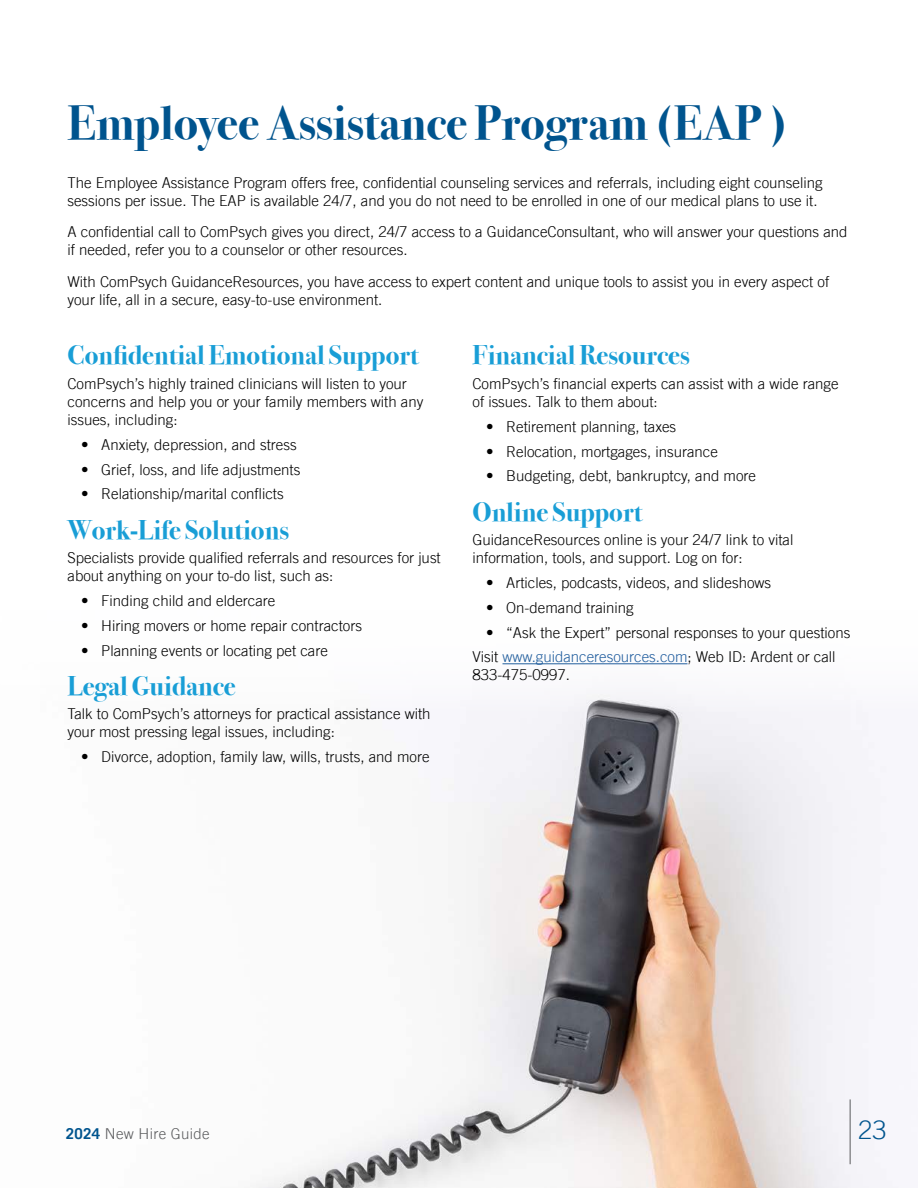
<style>
.page{position:relative;width:918px;height:1188px;background:#fff}
.page>*{position:absolute;margin:0;border:0;box-sizing:border-box;transform-origin:0 0}
.t1{font:700 48px "Bodoni Svty Two ITCTT";color:#00548e}
.t2{font:700 27px "Bodoni Svty Two ITCTT";color:#199ed6}
.t3{font:300 25.5px "Trade Gothic LT";color:#00548e}
.t4{font:300 15px/18px "Trade Gothic LT";color:#000}
.t5{font:300 15px "Trade Gothic LT";letter-spacing:.02em;color:#5a5b5d}
.s1{color:#215e9e}
.s2{font-weight:700;color:#00548e}
</style>
<div class="page">
<img style="left:256px;top:664px;width:642px;height:524px">
<hr style="left:502px;top:663px;width:186px;height:1px;background:#215e9e">
<hr style="left:850px;top:1099px;width:1px;height:65px;background:#5a5b5d">
<h1 class="t1" style="left:68px;top:83px;width:722px">Employee Assistance Program (EAP )</h1>
<p class="t4" style="left:68px;top:173px;width:757px">The Employee Assistance Program offers free, confidential counseling services and referrals, including eight counseling sessions per issue. The EAP is available 24/7, and you do not need to be enrolled in one of our medical plans to use it.</p>
<p class="t4" style="left:68px;top:223px;width:782px">A confidential call to ComPsych gives you direct, 24/7 access to a GuidanceConsultant, who will answer your questions and if needed, refer you to a counselor or other resources.</p>
<p class="t4" style="left:68px;top:272px;width:763px">With ComPsych GuidanceResources, you have access to expert content and unique tools to assist you in every aspect of your life, all in a secure, easy-to-use environment.</p>
<h2 class="t2" style="left:68px;top:333px;width:353px">Confidential Emotional Support</h2>
<p class="t4" style="left:68px;top:375px;width:357px">ComPsych’s highly trained clinicians will listen to your concerns and help you or your family members with any issues, including:</p>
<p class="t4" style="left:81px;top:435px;width:217px">• Anxiety, depression, and stress</p>
<p class="t4" style="left:81px;top:460px;width:221px">• Grief, loss, and life adjustments</p>
<p class="t4" style="left:81px;top:485px;width:204px">• Relationship/marital conflicts</p>
<h2 class="t2" style="left:68px;top:507px;width:223px">Work-Life Solutions</h2>
<p class="t4" style="left:68px;top:549px;width:375px">Specialists provide qualified referrals and resources for just about anything on your to-do list, such as:</p>
<p class="t4" style="left:81px;top:592px;width:196px">• Finding child and eldercare</p>
<p class="t4" style="left:81px;top:616px;width:283px">• Hiring movers or home repair contractors</p>
<p class="t4" style="left:81px;top:641px;width:248px">• Planning events or locating pet care</p>
<h2 class="t2" style="left:68px;top:663px;width:170px">Legal Guidance</h2>
<p class="t4" style="left:68px;top:705px;width:365px">Talk to ComPsych’s attorneys for practical assistance with your most pressing legal issues, including:</p>
<p class="t4" style="left:81px;top:748px;width:350px">• Divorce, adoption, family law, wills, trusts, and more</p>
<h2 class="t2" style="left:472px;top:333px;width:219px">Financial Resources</h2>
<p class="t4" style="left:472px;top:375px;width:368px">ComPsych’s financial experts can assist with a wide range of issues. Talk to them about:</p>
<p class="t4" style="left:486px;top:417px;width:192px">• Retirement planning, taxes</p>
<p class="t4" style="left:486px;top:442px;width:233px">• Relocation, mortgages, insurance</p>
<p class="t4" style="left:486px;top:467px;width:272px">• Budgeting, debt, bankruptcy, and more</p>
<h2 class="t2" style="left:472px;top:489px;width:171px">Online Support</h2>
<p class="t4" style="left:472px;top:531px;width:322px">GuidanceResources online is your 24/7 link to vital information, tools, and support. Log on for:</p>
<p class="t4" style="left:486px;top:574px;width:287px">• Articles, podcasts, videos, and slideshows</p>
<p class="t4" style="left:486px;top:598px;width:149px">• On-demand training</p>
<p class="t4" style="left:472px;top:620px;width:379px;line-height:24.8px;text-indent:14px">• “Ask the Expert” personal responses to your questions<br>Visit <span class="s1">www.guidanceresources.com</span>; Web ID: Ardent or call</p>
<p class="t4" style="left:472px;top:666px;width:99px">833-475-0997.</p>
<p class="t5" style="left:66px;top:1125px;width:145px"><span class="s2">2024</span> New Hire Guide</p>
<h3 class="t3" style="left:858px;top:1115px;width:30px">23</h3>
</div>
